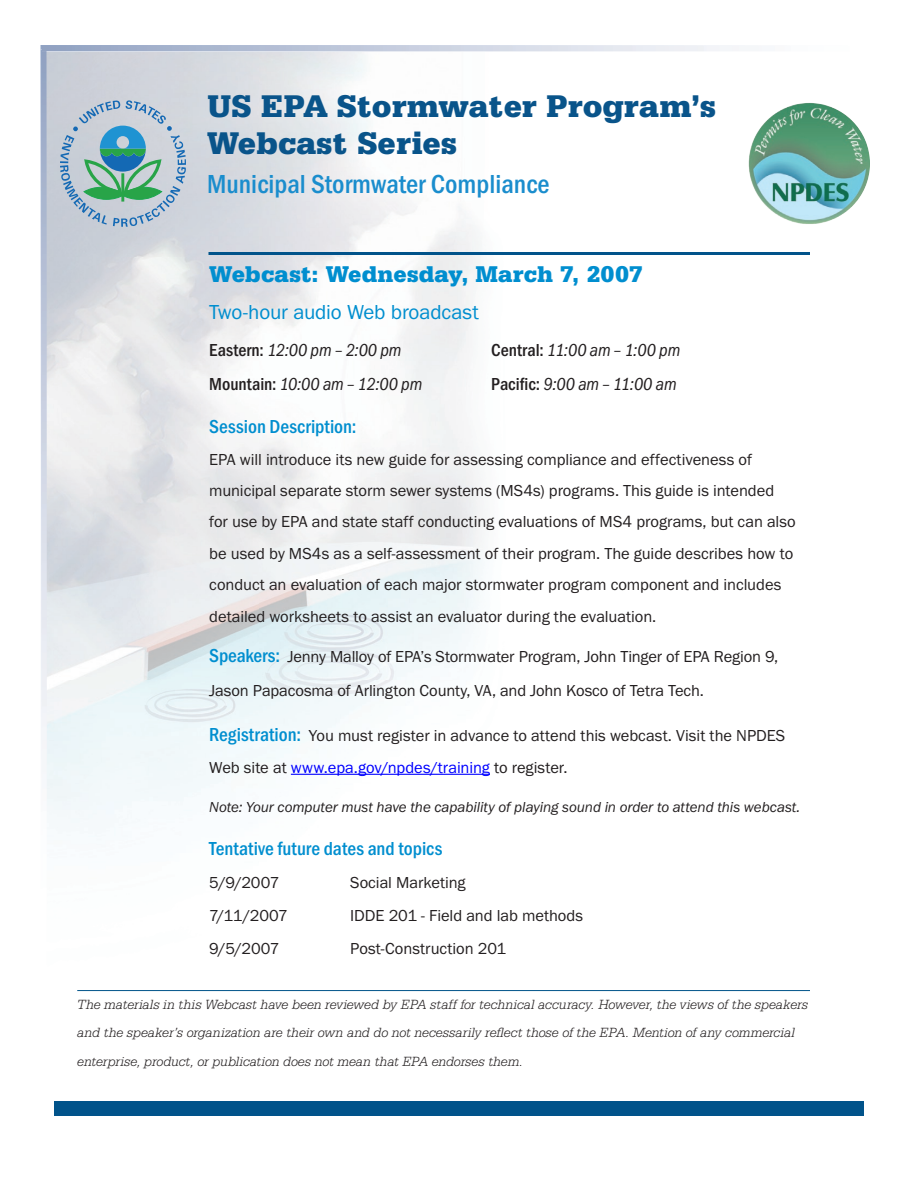
<style>
.page{position:relative;width:918px;height:1188px;background:#fff}
.page>*{position:absolute;margin:0;border:0;box-sizing:border-box;transform-origin:0 0}
.t1{font:900 33px/37.5px "Serifa BT";letter-spacing:-.005em;color:#09548a}
.t2{font:700 27px "Franklin Gothic Cond";color:#1a8dcd}
.t3{font:900 24px "Serifa BT";letter-spacing:.005em;color:#008ecf}
.t4{font:21px "Franklin Gothic";letter-spacing:-.01em;color:#008ecf}
.t5{font:700 19.5px "Franklin Gothic Cond";color:#008ecf}
.t6{font:italic 18px "Franklin Gothic Cond";letter-spacing:-.005em;color:#231f20}
.t7{font:16.5px/31.3px "Franklin Gothic";letter-spacing:-.005em;color:#231f20}
.t8{font:italic 15px "Franklin Gothic";letter-spacing:-.005em;color:#231f20}
.t9{font:italic 300 14.25px/28.3px "Serifa BT";letter-spacing:-.005em;color:#231f20}
.s1{font-weight:700;font-style:normal}
.s2{font-family:"Franklin Gothic Cond";font-weight:700;font-size:19.5px;color:#008ecf}
.s3{color:#00f}
</style>
<div class="page">
<svg style="left:47px;top:45px;width:686px;height:2px"></svg>
<svg style="left:40px;top:45px;width:7px;height:699px"></svg>
<img style="left:749px;top:103px;width:121px;height:121px;border-radius:50%">
<svg style="left:60px;top:100px;width:126px;height:127px"></svg>
<img style="left:42px;top:51px;width:5px;height:803px">
<hr style="left:291px;top:774px;width:199px;height:1px;background:#00f">
<hr style="left:77px;top:990px;width:733px;height:1px;background:#01538a">
<div style="left:54px;top:1101px;width:810px;height:15px;background:#01538a"></div>
<hr style="left:208px;top:252px;width:602px;height:3px;background:#01538a">
<h1 class="t1" style="left:207px;top:86px;width:511px">US EPA Stormwater Program’s<br>Webcast Series</h1>
<h2 class="t2" style="left:207px;top:169px;width:344px">Municipal Stormwater Compliance</h2>
<h3 class="t3" style="left:209px;top:259px;width:435px">Webcast: Wednesday, March 7, 2007</h3>
<p class="t4" style="left:209px;top:300px;width:271px">Two-hour audio Web broadcast</p>
<p class="t6" style="left:209px;top:341px;width:194px"><span class="s1">Eastern:</span> 12:00 pm – 2:00 pm</p>
<p class="t6" style="left:491px;top:341px;width:191px"><span class="s1">Central:</span> 11:00 am – 1:00 pm</p>
<p class="t6" style="left:209px;top:374px;width:215px"><span class="s1">Mountain:</span> 10:00 am – 12:00 pm</p>
<p class="t6" style="left:491px;top:374px;width:187px"><span class="s1">Pacific:</span> 9:00 am – 11:00 am</p>
<p class="t5" style="left:209px;top:416px;width:149px">Session Description:</p>
<p class="t7" style="left:209px;top:444px;width:588px">EPA will introduce its new guide for assessing compliance and effectiveness of municipal separate storm sewer systems (MS4s) programs. This guide is intended for use by EPA and state staff conducting evaluations of MS4 programs, but can also be used by MS4s as a self-assessment of their program. The guide describes how to conduct an evaluation of each major stormwater program component and includes detailed worksheets to assist an evaluator during the evaluation.</p>
<p class="t7" style="left:209px;top:640px;width:571px;line-height:34.3px"><span class="s2">Speakers:</span> Jenny Malloy of EPA’s Stormwater Program, John Tinger of EPA Region 9,<br>Jason Papacosma of Arlington County, VA, and John Kosco of Tetra Tech.</p>
<p class="t7" style="left:209px;top:720px;width:577px"><span class="s2">Registration:</span> You must register in advance to attend this webcast. Visit the NPDES<br>Web site at <span class="s3">www.epa.gov/npdes/training</span> to register.</p>
<p class="t8" style="left:209px;top:798px;width:593px">Note: Your computer must have the capability of playing sound in order to attend this webcast.</p>
<p class="t5" style="left:209px;top:837px;width:235px">Tentative future dates and topics</p>
<p class="t7" style="left:209px;top:867px;width:72px">5/9/2007</p>
<p class="t7" style="left:350px;top:867px;width:117px">Social Marketing</p>
<p class="t7" style="left:209px;top:900px;width:80px">7/11/2007</p>
<p class="t7" style="left:350px;top:900px;width:234px">IDDE 201 - Field and lab methods</p>
<p class="t7" style="left:209px;top:933px;width:72px">9/5/2007</p>
<p class="t7" style="left:350px;top:933px;width:157px">Post-Construction 201</p>
<p class="t9" style="left:77px;top:990px;width:732px">The materials in this Webcast have been reviewed by EPA staff for technical accuracy. However, the views of the speakers and the speaker’s organization are their own and do not necessarily reflect those of the EPA. Mention of any commercial enterprise, product, or publication does not mean that EPA endorses them.</p>
</div>
